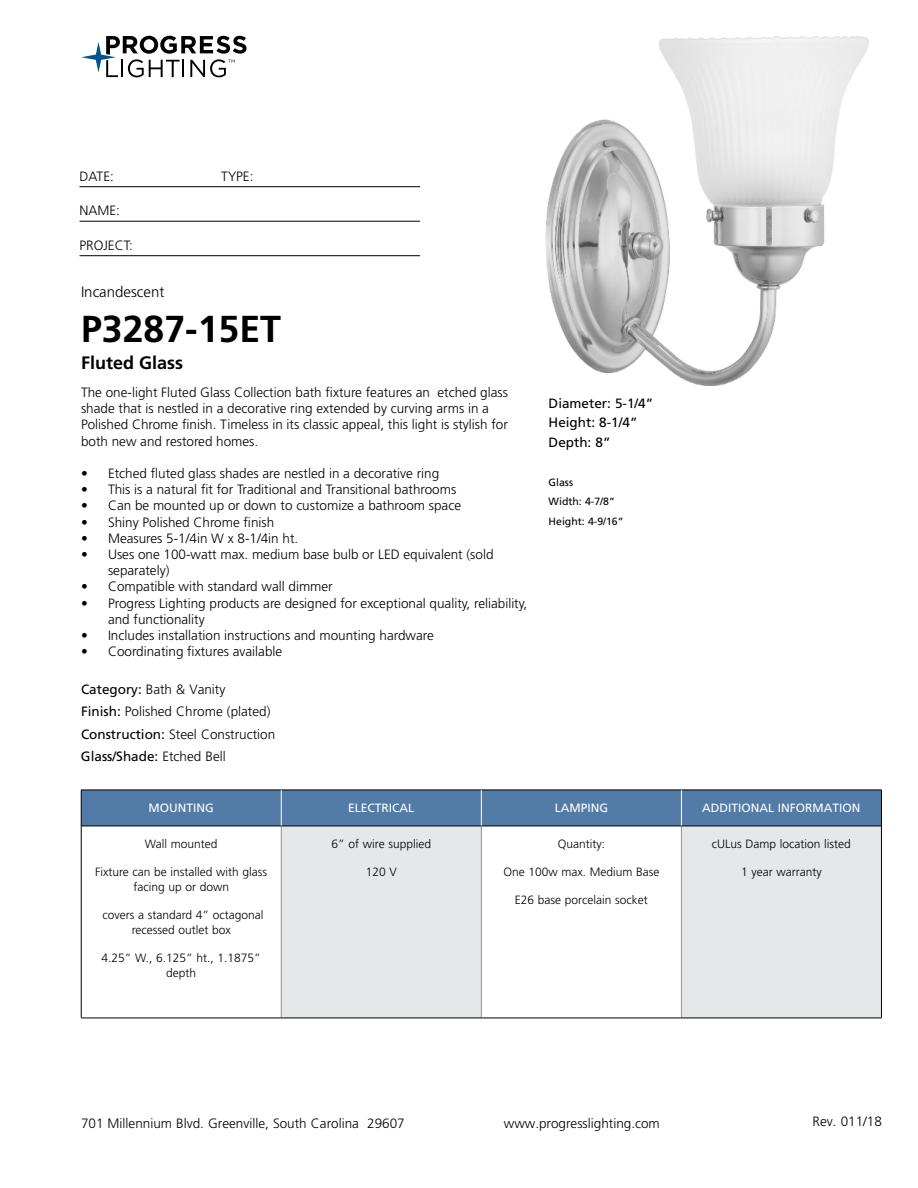
<style>
.page{position:relative;width:918px;height:1188px;background:#fff}
.page>*{position:absolute;margin:0;border:0;box-sizing:border-box;transform-origin:0 0}
.t1{font:700 37.5px "Frutiger LT Std";color:#000}
.t2{font:700 18px "Frutiger LT Std";color:#000}
.t3{font:300 15px "Frutiger LT Std";color:#000}
.t4{font:300 13.5px/16.2px "Frutiger LT Std";color:#000}
.t5{font:13.5px/19.5px "Frutiger LT Std";color:#000}
.t6{font:300 12px/15px "Frutiger LT Std";color:#000;text-align:center}
.t7{font:12px "Frutiger LT Std";color:#fff}
.t8{font:10.5px/19.5px "Frutiger LT Std";color:#000}
.s1{font-weight:400}
</style>
<div class="page">
<svg style="left:81px;top:36px;width:165px;height:41px"></svg>
<hr style="left:80px;top:186px;width:340px;height:1px;background:#000">
<hr style="left:80px;top:221px;width:340px;height:1px;background:#000">
<hr style="left:80px;top:255px;width:340px;height:1px;background:#000">
<div style="left:82px;top:791px;width:799px;height:35px;background:#527ba8"></div>
<div style="left:281px;top:826px;width:200px;height:192px;background:#e6e7e8"></div>
<div style="left:681px;top:826px;width:200px;height:192px;background:#e6e7e8"></div>
<hr style="left:281px;top:826px;width:1px;height:192px;background:#939598">
<hr style="left:481px;top:826px;width:1px;height:192px;background:#939598">
<hr style="left:681px;top:826px;width:1px;height:192px;background:#939598">
<hr style="left:81px;top:826px;width:200px;height:1px;background:#000">
<hr style="left:281px;top:826px;width:200px;height:1px;background:#000">
<hr style="left:481px;top:826px;width:200px;height:1px;background:#000">
<hr style="left:681px;top:826px;width:200px;height:1px;background:#000">
<hr style="left:81px;top:1018px;width:200px;height:1px;background:#000">
<hr style="left:281px;top:1018px;width:200px;height:1px;background:#000">
<hr style="left:481px;top:1018px;width:200px;height:1px;background:#000">
<hr style="left:681px;top:1018px;width:201px;height:1px;background:#000">
<hr style="left:81px;top:790px;width:200px;height:1px;background:#000">
<hr style="left:81px;top:790px;width:1px;height:36px;background:#000">
<hr style="left:281px;top:790px;width:200px;height:1px;background:#000">
<hr style="left:481px;top:790px;width:200px;height:1px;background:#000">
<hr style="left:681px;top:790px;width:201px;height:1px;background:#000">
<hr style="left:881px;top:790px;width:1px;height:36px;background:#000">
<hr style="left:81px;top:826px;width:1px;height:192px;background:#000">
<hr style="left:881px;top:826px;width:1px;height:192px;background:#000">
<hr style="left:281px;top:790px;width:1px;height:36px;background:#fff">
<hr style="left:681px;top:790px;width:1px;height:36px;background:#fff">
<hr style="left:481px;top:790px;width:1px;height:36px;background:#fff">
<img style="left:545px;top:36px;width:324px;height:349px">
<p class="t4" style="left:80px;top:169px;width:36px">DATE:</p>
<p class="t4" style="left:221px;top:169px;width:34px">TYPE:</p>
<p class="t4" style="left:80px;top:204px;width:42px">NAME:</p>
<p class="t4" style="left:80px;top:238px;width:55px">PROJECT:</p>
<p class="t3" style="left:81px;top:285px;width:85px">Incandescent</p>
<h1 class="t1" style="left:81px;top:307px;width:202px">P3287-15ET</h1>
<h2 class="t2" style="left:81px;top:352px;width:104px">Fluted Glass</h2>
<p class="t4" style="left:81px;top:385px;width:429px">The one-light Fluted Glass Collection bath fixture features an etched glass shade that is nestled in a decorative ring extended by curving arms in a Polished Chrome finish. Timeless in its classic appeal, this light is stylish for both new and restored homes.</p>
<p class="t4" style="left:81px;top:466px;width:360px">• Etched fluted glass shades are nestled in a decorative ring</p>
<p class="t4" style="left:81px;top:482px;width:377px">• This is a natural fit for Traditional and Transitional bathrooms</p>
<p class="t4" style="left:81px;top:499px;width:382px">• Can be mounted up or down to customize a bathroom space</p>
<p class="t4" style="left:81px;top:515px;width:195px">• Shiny Polished Chrome finish</p>
<p class="t4" style="left:81px;top:531px;width:219px">• Measures 5-1/4in W x 8-1/4in ht.</p>
<p class="t4" style="left:108px;top:547px;width:387px;text-indent:-27px">• Uses one 100-watt max. medium base bulb or LED equivalent (sold separately)</p>
<p class="t4" style="left:81px;top:580px;width:253px">• Compatible with standard wall dimmer</p>
<p class="t4" style="left:108px;top:596px;width:421px;text-indent:-27px">• Progress Lighting products are designed for exceptional quality, reliability, and functionality</p>
<p class="t4" style="left:81px;top:628px;width:354px">• Includes installation instructions and mounting hardware</p>
<p class="t4" style="left:81px;top:644px;width:203px">• Coordinating fixtures available</p>
<p class="t4" style="left:81px;top:679px;width:196px;line-height:22.5px"><span class="s1">Category:</span> Bath &amp; Vanity<br><span class="s1">Finish:</span> Polished Chrome (plated)<br><span class="s1">Construction:</span> Steel Construction<br><span class="s1">Glass/Shade:</span> Etched Bell</p>
<p class="t5" style="left:549px;top:394px;width:106px">Diameter: 5-1/4”<br>Height: 8-1/4”<br>Depth: 8”</p>
<p class="t8" style="left:549px;top:473px;width:76px">Glass<br>Width: 4-7/8”<br>Height: 4-9/16”</p>
<p class="t7" style="left:149px;top:803px;width:67px">MOUNTING</p>
<p class="t7" style="left:348px;top:803px;width:68px">ELECTRICAL</p>
<p class="t7" style="left:555px;top:803px;width:55px">LAMPING</p>
<p class="t7" style="left:702px;top:803px;width:160px">ADDITIONAL INFORMATION</p>
<p class="t6" style="left:145px;top:838px;width:74px">Wall mounted</p>
<p class="t6" style="left:95px;top:865px;width:174px">Fixture can be installed with glass facing up or down</p>
<p class="t6" style="left:103px;top:908px;width:163px">covers a standard 4” octagonal recessed outlet box</p>
<p class="t6" style="left:102px;top:951px;width:161px">4.25” W., 6.125” ht., 1.1875” depth</p>
<p class="t6" style="left:332px;top:838px;width:101px">6” of wire supplied</p>
<p class="t6" style="left:366px;top:865px;width:33px">120 V</p>
<p class="t6" style="left:712px;top:838px;width:141px">cULus Damp location listed</p>
<p class="t6" style="left:741px;top:865px;width:82px">1 year warranty</p>
<p class="t6" style="left:558px;top:838px;width:49px">Quantity:</p>
<p class="t6" style="left:503px;top:865px;width:158px">One 100w max. Medium Base</p>
<p class="t6" style="left:515px;top:893px;width:134px">E26 base porcelain socket</p>
<p class="t4" style="left:81px;top:1116px;width:325px">701 Millennium Blvd. Greenville, South Carolina 29607</p>
<p class="t4" style="left:504px;top:1116px;width:158px">www.progresslighting.com</p>
<p class="t4" style="left:813px;top:1114px;width:71px">Rev. 011/18</p>
</div>
